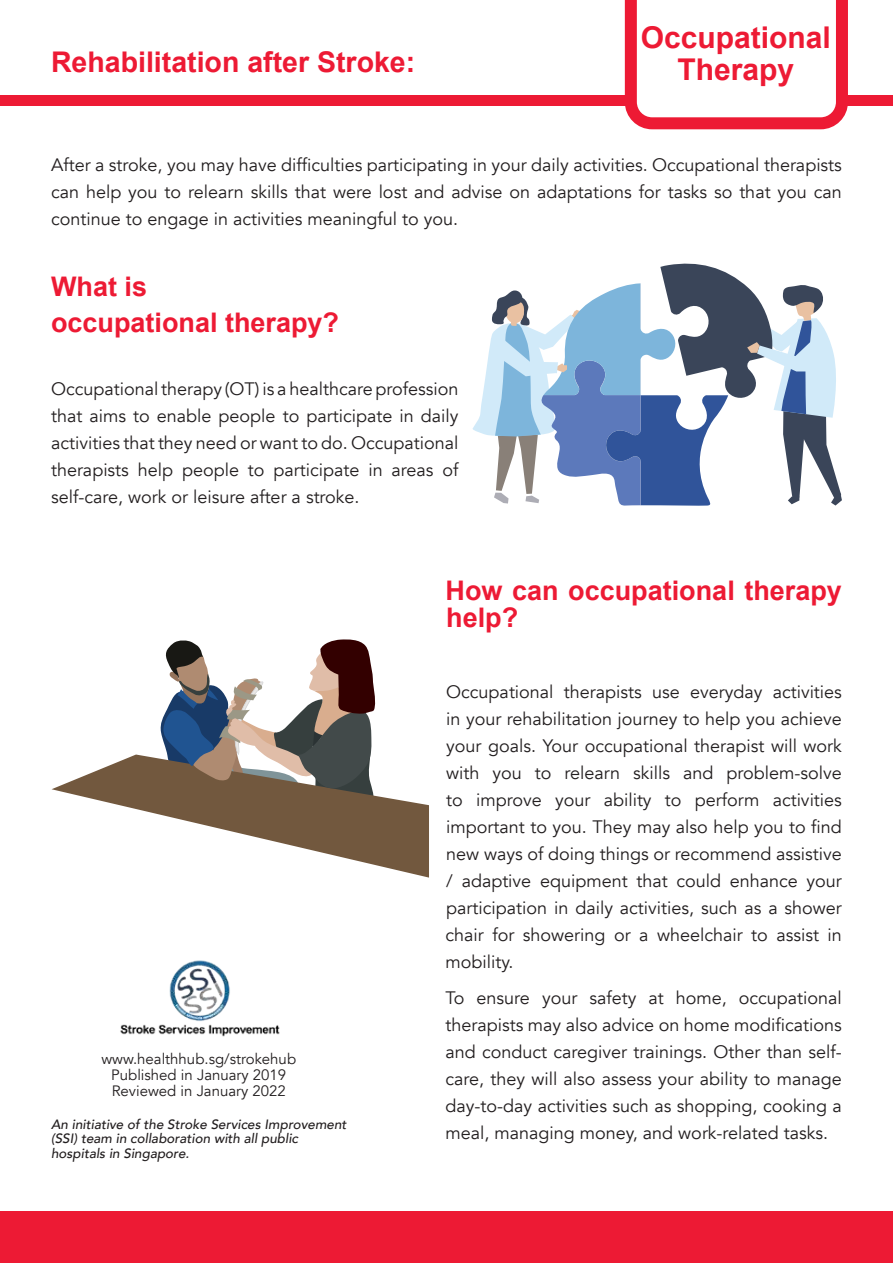
<style>
.page{position:relative;width:893px;height:1263px;background:#fff}
.page>*{position:absolute;margin:0;border:0;box-sizing:border-box;transform-origin:0 0}
.t1{font:700 30px "Arial";color:#ed1a34}
.t2{font:700 28.5px "Arial";color:#ed1a34}
.t3{font:700 27px/35.5px "Arial";color:#ed1a34}
.t4{font:18px/27px "Avenir";color:#221e1f;text-align:justify}
.t5{font:15px/16.2px "Avenir";color:#221e1f;text-align:center}
.t6{font:italic 500 13.5px/14.5px "Avenir";color:#221e1f}
</style>
<div class="page">
<img style="left:120px;top:960px;width:160px;height:77px">
<div style="left:0;top:96px;width:893px;height:10px;background:#ed1a34"></div>
<svg style="left:625px;top:0;width:223px;height:129px"></svg>
<div style="left:0;top:1212px;width:893px;height:51px;background:#ed1a34"></div>
<svg style="left:472px;top:263px;width:370px;height:243px"></svg>
<svg style="left:52px;top:754px;width:377px;height:124px"></svg>
<svg style="left:159px;top:639px;width:217px;height:162px"></svg>
<h1 class="t1" style="left:641px;top:26px;width:192px">Occupational</h1>
<h2 class="t2" style="left:51px;top:51px;width:366px">Rehabilitation after Stroke:</h2>
<h1 class="t1" style="left:677px;top:58px;width:118px">Therapy</h1>
<p class="t4" style="left:51px;top:152px;width:792px">After a stroke, you may have difficulties participating in your daily activities. Occupational therapists can help you to relearn skills that were lost and advise on adaptations for tasks so that you can continue to engage in activities meaningful to you.</p>
<h3 class="t3" style="left:51px;top:271px;width:290px">What is<br>occupational therapy?</h3>
<p class="t4" style="left:51px;top:376px;width:409px">Occupational therapy (OT) is a healthcare profession that aims to enable people to participate in daily activities that they need or want to do. Occupational therapists help people to participate in areas of self-care, work or leisure after a stroke.</p>
<p class="t5" style="left:101px;top:1050px;width:196px">www.healthhub.sg/strokehub<br>Published in January 2019<br>Reviewed in January 2022</p>
<p class="t6" style="left:51px;top:1118px;width:297px">An initiative of the Stroke Services Improvement (SSI) team in collaboration with all public hospitals in Singapore.</p>
<h3 class="t3" style="left:446px;top:580px;width:398px;line-height:27px">How can occupational therapy help?</h3>
<p class="t4" style="left:445px;top:679px;width:398px">Occupational therapists use everyday activities in your rehabilitation journey to help you achieve your goals. Your occupational therapist will work with you to relearn skills and problem-solve to improve your ability to perform activities important to you. They may also help you to find new ways of doing things or recommend assistive / adaptive equipment that could enhance your participation in daily activities, such as a shower chair for showering or a wheelchair to assist in mobility.</p>
<p class="t4" style="left:445px;top:984px;width:398px">To ensure your safety at home, occupational therapists may also advice on home modifications and conduct caregiver trainings. Other than self&shy;care, they will also assess your ability to manage day-to-day activities such as shopping, cooking a meal, managing money, and work-related tasks.</p>
</div>
